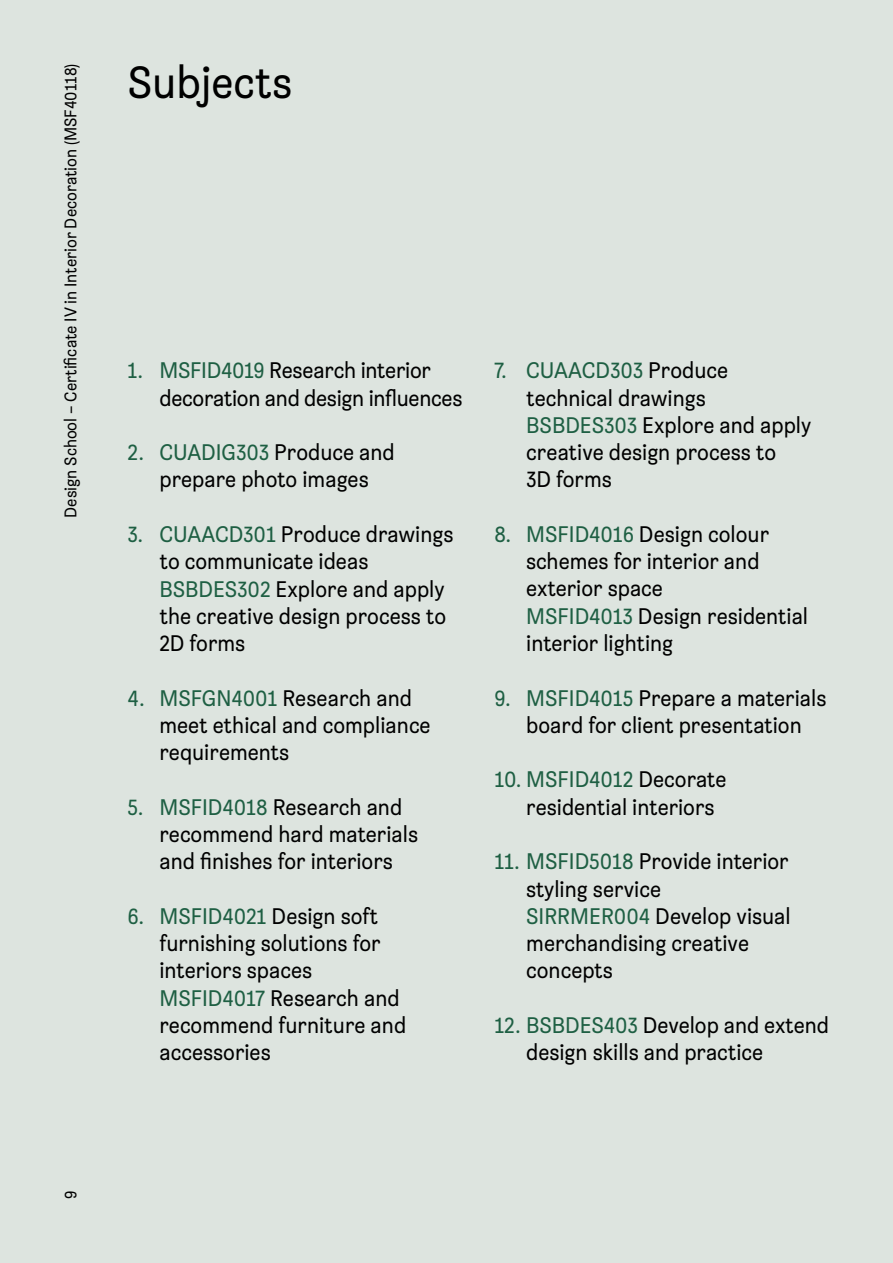
<style>
.page{position:relative;width:893px;height:1263px;background:#dde4df}
.page>*{position:absolute;margin:0;border:0;box-sizing:border-box;transform-origin:0 0}
.t1{font:45px "Brezel Grotesk";color:#000}
.t2{font:22.5px/27.3px "Brezel Grotesk";color:#000}
.t3{font:16.8px "Brezel Grotesk";color:#000}
.s1{color:#1e5f43}
</style>
<div class="page">
<p class="t3" style="left:60px;top:518px;width:455px;rotate:-90deg">Design School – Certificate IV in Interior Decoration (MSF40118)</p>
<h1 class="t1" style="left:128px;top:55px;width:166px">Subjects</h1>
<p class="t2" style="left:159px;top:357px;width:304px;text-indent:-32px"><span class="s1">1. MSFID4019</span> Research interior decoration and design influences</p>
<p class="t2" style="left:128px;top:439px;width:269px;text-align:center"><span class="s1">2. CUADIG303</span> Produce and prepare photo images</p>
<p class="t2" style="left:159px;top:520px;width:296px;text-indent:-32px"><span class="s1">3. CUAACD301</span> Produce drawings to communicate ideas<br><span class="s1">BSBDES302</span> Explore and apply the creative design process to<br>2D forms</p>
<p class="t2" style="left:159px;top:684px;width:273px;text-indent:-32px"><span class="s1">4. MSFGN4001</span> Research and meet ethical and compliance requirements</p>
<p class="t2" style="left:159px;top:793px;width:260px;text-indent:-32px"><span class="s1">5. MSFID4018</span> Research and recommend hard materials and finishes for interiors</p>
<p class="t2" style="left:159px;top:902px;width:248px;text-indent:-32px"><span class="s1">6. MSFID4021</span> Design soft furnishing solutions for interiors spaces<br><span class="s1">MSFID4017</span> Research and recommend furniture and accessories</p>
<p class="t2" style="left:526px;top:357px;width:287px;text-indent:-32px"><span class="s1">7. CUAACD303</span> Produce technical drawings<br><span class="s1">BSBDES303</span> Explore and apply creative design process to<br>3D forms</p>
<p class="t2" style="left:526px;top:520px;width:283px;text-indent:-32px"><span class="s1">8. MSFID4016</span> Design colour schemes for interior and exterior space<br><span class="s1">MSFID4013</span> Design residential interior lighting</p>
<p class="t2" style="left:494px;top:684px;width:334px;text-align:center"><span class="s1">9. MSFID4015</span> Prepare a materials board for client presentation</p>
<p class="t2" style="left:526px;top:766px;width:202px;text-indent:-32px"><span class="s1">10. MSFID4012</span> Decorate residential interiors</p>
<p class="t2" style="left:526px;top:848px;width:266px;text-indent:-32px"><span class="s1">11. MSFID5018</span> Provide interior styling service<br><span class="s1">SIRRMER004</span> Develop visual merchandising creative concepts</p>
<p class="t2" style="left:526px;top:1011px;width:304px;text-indent:-32px"><span class="s1">12. BSBDES403</span> Develop and extend design skills and practice</p>
<p class="t3" style="left:60px;top:1199px;width:10px;rotate:-90deg">9</p>
</div>
